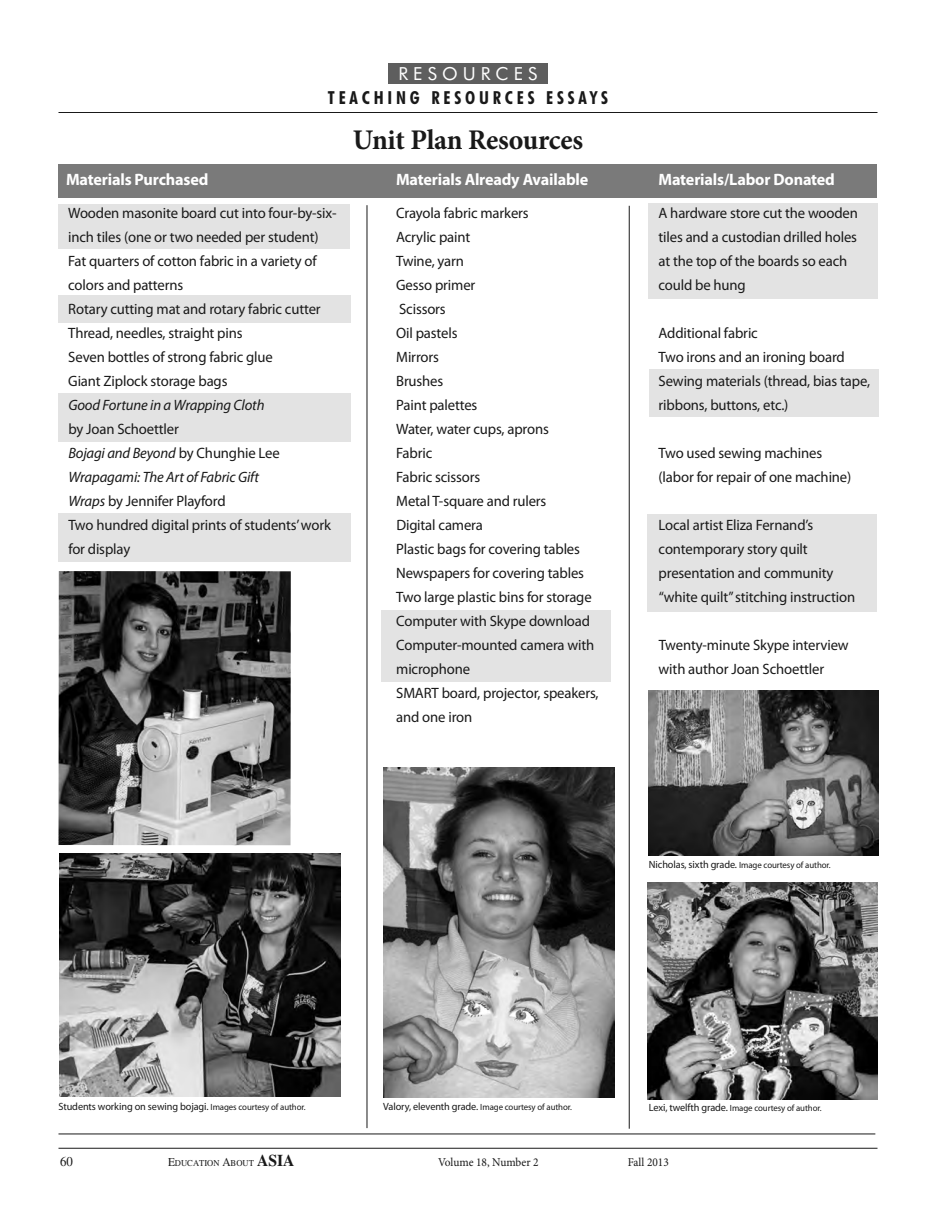
<style>
.page{position:relative;width:945px;height:1215px;background:#fff}
.page>*{position:absolute;margin:0;border:0;box-sizing:border-box;transform-origin:0 0}
.t1{font:700 28.5px "Minion Pro";letter-spacing:-.01em;color:#191919}
.t2{font:700 condensed 18px "Futura BT";letter-spacing:.21em;color:#191919}
.t3{font:18px "Futura BT";letter-spacing:.285em;color:#fff}
.t4{font:700 16.5px "Myriad Pro";letter-spacing:-.01em;color:#fff}
.t5{font:15px/24px "Myriad Pro";letter-spacing:-.01em;color:#191919}
.t6{font:italic 15px "Myriad Pro";letter-spacing:-.01em;color:#191919}
.t7{font:13.5px "EAA Times";color:#191919;scale:.95 1}
.t8{font:12px "Minion Pro";color:#191919;scale:.95 1}
.t9{font:10.5px "Myriad Pro";letter-spacing:-.01em;color:#191919}
.t10{font:9px "Myriad Pro";letter-spacing:-.01em;color:#191919}
.t11{font:9px "EAA Times";color:#191919;scale:.95 1}
.s1{font-style:normal}
.s2{font-style:italic}
.s3{font-size:10.5px}
.s4{font-size:9px}
.s5{font-size:12px}
.s6{font-weight:700;font-size:16.5px}
</style>
<div class="page">
<div style="left:649px;top:370px;width:229px;height:47px;background:#e3e3e3"></div>
<div style="left:648px;top:203px;width:230px;height:96px;background:#e3e3e3"></div>
<div style="left:647px;top:515px;width:230px;height:97px;background:#e3e3e3"></div>
<div style="left:382px;top:610px;width:229px;height:72px;background:#e3e3e3"></div>
<div style="left:58px;top:296px;width:293px;height:27px;background:#e3e3e3"></div>
<div style="left:58px;top:393px;width:293px;height:49px;background:#e3e3e3"></div>
<div style="left:58px;top:513px;width:293px;height:49px;background:#e3e3e3"></div>
<div style="left:58px;top:205px;width:292px;height:44px;background:#e3e3e3"></div>
<div style="left:58px;top:164px;width:819px;height:34px;background:#7a7a7a"></div>
<hr style="left:58px;top:1148px;width:820px;height:1px;background:#191919">
<div style="left:388px;top:63px;width:160px;height:21px;background:#5e5e5e"></div>
<hr style="left:58px;top:112px;width:820px;height:1px;background:#191919">
<img style="left:649px;top:691px;width:229px;height:165px">
<img style="left:60px;top:854px;width:280px;height:243px">
<img style="left:647px;top:882px;width:230px;height:218px">
<img style="left:383px;top:767px;width:231px;height:331px">
<img style="left:59px;top:571px;width:231px;height:274px">
<hr style="left:367px;top:205px;width:1px;height:923px;background:#191919">
<hr style="left:629px;top:206px;width:1px;height:923px;background:#191919">
<hr style="left:58px;top:1134px;width:817px;height:1px;background:#191919">
<p class="t3" style="left:399px;top:66px;width:140px">RESOURCES</p>
<p class="t2" style="left:328px;top:90px;width:282px">TEACHING RESOURCES ESSAYS</p>
<h1 class="t1" style="left:353px;top:130px;width:232px">Unit Plan Resources</h1>
<p class="t4" style="left:66px;top:173px;width:144px">Materials Purchased</p>
<p class="t4" style="left:396px;top:173px;width:194px">Materials Already Available</p>
<p class="t4" style="left:659px;top:173px;width:178px">Materials/Labor Donated</p>
<p class="t5" style="left:68px;top:202px;width:270px">Wooden masonite board cut into four-by-six-</p>
<p class="t5" style="left:396px;top:202px;width:134px">Crayola fabric markers</p>
<p class="t5" style="left:659px;top:202px;width:201px">A hardware store cut the wooden</p>
<p class="t5" style="left:68px;top:226px;width:252px">inch tiles (one or two needed per student)</p>
<p class="t5" style="left:396px;top:226px;width:76px">Acrylic paint</p>
<p class="t5" style="left:659px;top:226px;width:200px">tiles and a custodian drilled holes</p>
<p class="t5" style="left:68px;top:250px;width:250px">Fat quarters of cotton fabric in a variety of</p>
<p class="t5" style="left:396px;top:250px;width:69px">Twine, yarn</p>
<p class="t5" style="left:659px;top:250px;width:190px">at the top of the boards so each</p>
<p class="t5" style="left:68px;top:274px;width:117px">colors and patterns</p>
<p class="t5" style="left:396px;top:274px;width:81px">Gesso primer</p>
<p class="t5" style="left:659px;top:274px;width:89px">could be hung</p>
<p class="t5" style="left:68px;top:298px;width:254px">rotary cutting mat and rotary fabric cutter</p>
<p class="t5" style="left:399px;top:298px;width:48px">Scissors</p>
<p class="t5" style="left:68px;top:322px;width:176px">Thread, needles, straight pins</p>
<p class="t5" style="left:396px;top:322px;width:63px">Oil pastels</p>
<p class="t5" style="left:659px;top:322px;width:101px">Additional fabric</p>
<p class="t5" style="left:68px;top:346px;width:206px">Seven bottles of strong fabric glue</p>
<p class="t5" style="left:396px;top:346px;width:44px">mirrors</p>
<p class="t5" style="left:659px;top:346px;width:188px">Two irons and an ironing board</p>
<p class="t5" style="left:68px;top:370px;width:161px">Giant Ziplock storage bags</p>
<p class="t5" style="left:396px;top:370px;width:49px">Brushes</p>
<p class="t5" style="left:659px;top:370px;width:213px">Sewing materials (thread, bias tape,</p>
<p class="t6" style="left:68px;top:399px;width:198px">Good Fortune in a Wrapping Cloth</p>
<p class="t5" style="left:396px;top:394px;width:83px">Paint palettes</p>
<p class="t5" style="left:659px;top:394px;width:131px">ribbons, buttons, etc.)</p>
<p class="t5" style="left:68px;top:418px;width:112px">by Joan Schoettler</p>
<p class="t5" style="left:396px;top:418px;width:154px">Water, water cups, aprons</p>
<p class="t6" style="left:68px;top:447px;width:213px">Bojagi and Beyond <span class="s1">by Chunghie Lee</span></p>
<p class="t5" style="left:396px;top:442px;width:38px">Fabric</p>
<p class="t5" style="left:659px;top:442px;width:165px">Two used sewing machines</p>
<p class="t6" style="left:68px;top:471px;width:192px">Wrapagami: The Art of Fabric Gift</p>
<p class="t5" style="left:396px;top:466px;width:86px">Fabric scissors</p>
<p class="t5" style="left:659px;top:466px;width:194px">(labor for repair of one machine)</p>
<p class="t5" style="left:68px;top:490px;width:159px"><span class="s2">Wraps</span> by Jennifer Playford</p>
<p class="t5" style="left:396px;top:490px;width:152px">metal T-square and rulers</p>
<p class="t5" style="left:68px;top:514px;width:264px">Two hundred digital prints of students’ work</p>
<p class="t5" style="left:396px;top:514px;width:88px">Digital camera</p>
<p class="t5" style="left:659px;top:514px;width:156px">Local artist Eliza Fernand’s</p>
<p class="t5" style="left:68px;top:538px;width:63px">for display</p>
<p class="t5" style="left:396px;top:538px;width:185px">Plastic bags for covering tables</p>
<p class="t5" style="left:659px;top:538px;width:151px">contemporary story quilt</p>
<p class="t5" style="left:396px;top:562px;width:189px">Newspapers for covering tables</p>
<p class="t5" style="left:659px;top:562px;width:176px">presentation and community</p>
<p class="t5" style="left:396px;top:586px;width:197px">Two large plastic bins for storage</p>
<p class="t5" style="left:659px;top:586px;width:198px">“white quilt” stitching instruction</p>
<p class="t5" style="left:396px;top:610px;width:200px">Computer with Skype download<br>Computer-mounted camera with</p>
<p class="t5" style="left:659px;top:634px;width:191px">Twenty-minute Skype interview</p>
<p class="t5" style="left:396px;top:658px;width:75px">microphone</p>
<p class="t5" style="left:659px;top:658px;width:167px">with author Joan Schoettler</p>
<p class="t5" style="left:396px;top:682px;width:204px">SmArT board, projector, speakers, and one iron</p>
<p class="t10" style="left:649px;top:862px;width:183px"><span class="s3">Nicholas, sixth grade.</span> image courtesy of author.</p>
<p class="t9" style="left:59px;top:1102px;width:249px">Students working on sewing bojagi. <span class="s4">images courtesy of author.</span></p>
<p class="t10" style="left:383px;top:1104px;width:190px"><span class="s3">Valory, eleventh grade.</span> image courtesy of author.</p>
<p class="t10" style="left:649px;top:1105px;width:174px"><span class="s3">Lexi, twelfth grade.</span> image courtesy of author.</p>
<p class="t7" style="left:60px;top:1157px;width:15px">60</p>
<p class="t11" style="left:168px;top:1160px;width:135px"><span class="s5">E</span>DUCATION <span class="s5">A</span>BOUT <span class="s6">ASIA</span></p>
<p class="t8" style="left:438px;top:1157px;width:107px">Volume 18, Number 2</p>
<p class="t8" style="left:628px;top:1157px;width:45px">Fall 2013</p>
</div>
